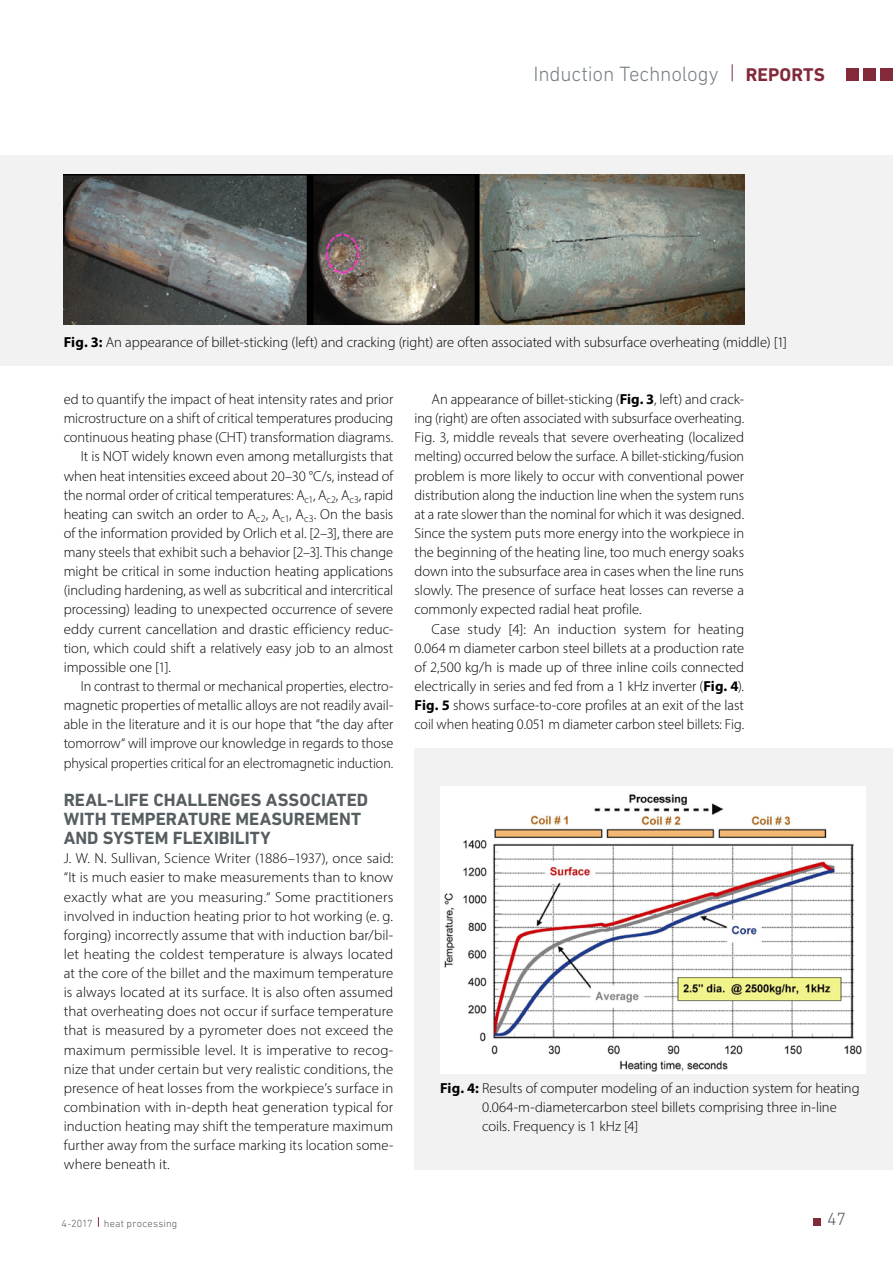
<style>
.page{position:relative;width:893px;height:1263px;background:#fff}
.page>*{position:absolute;margin:0;border:0;box-sizing:border-box;transform-origin:0 0}
.t1{font:300 21px "DIN Next LT Pro";letter-spacing:-.01em;color:#778186}
.t2{font:700 18.75px "DIN Next LT Pro";letter-spacing:.005em;color:#822a3a}
.T_Subline_1_Versal{font:700 18px/19.2px "DIN Next LT Pro";color:#575e62}
.t3{font:300 18px "DIN Next LT Pro";color:#575e62}
.T_Fliesstext_Einzug{font:300 14.55px/19.2px "Myriad Pro";letter-spacing:-.005em;color:#000;text-align:justify}
.T_Fliesstext{font:300 14.55px/19.2px "Myriad Pro";letter-spacing:.01em;color:#000;text-align:justify}
.T_Bildunterschrift{font:300 14.55px/19.2px "Myriad Pro";letter-spacing:-.005em;color:#000}
.t4{font:300 10.5px "DIN Next LT Pro";letter-spacing:.02em;color:#575e62}
.s1{font-weight:700}
</style>
<div class="page">
<div style="left:846px;top:68px;width:13px;height:13px;background:#822a3a"></div>
<div style="left:863px;top:68px;width:13px;height:13px;background:#822a3a"></div>
<div style="left:880px;top:68px;width:13px;height:13px;background:#822a3a"></div>
<div style="left:814px;top:1218px;width:7px;height:7px;background:#822a3a"></div>
<svg style="left:732px;top:64px;width:1px;height:17px"></svg>
<div style="left:0;top:155px;width:893px;height:211px;background:#f2f2f2"></div>
<div style="left:415px;top:748px;width:478px;height:421px;background:#f2f2f2"></div>
<img style="left:64px;top:174px;width:680px;height:151px">
<img style="left:440px;top:787px;width:425px;height:287px">
<h1 class="t1" style="left:534px;top:61px;width:186px">Induction Technology</h1>
<p class="t2" style="left:746px;top:63px;width:81px">REPORTS</p>
<p class="T_Bildunterschrift" style="left:64px;top:332px;width:725px"><span class="s1">Fig. 3:</span> An appearance of billet-sticking (left) and cracking (right) are often associated with subsurface overheating (middle) [1]</p>
<p class="T_Fliesstext_Einzug" style="left:64px;top:389px;width:331px">ed to quantify the impact of heat intensity rates and prior microstructure on a shift of critical temperatures producing continuous heating phase (CHT) transformation diagrams.</p>
<p class="T_Fliesstext_Einzug" style="left:64px;top:447px;width:331px;text-indent:17px">It is NOT widely known even among metallurgists that when heat intensities exceed about 20–30 °C/s, instead of the normal order of critical temperatures: A<sub>c1</sub>, A<sub>c2</sub>, A<sub>c3</sub>, rapid heating can switch an order to A<sub>c2</sub>, A<sub>c1</sub>, A<sub>c3</sub>. On the basis of the information provided by Orlich et al. [2–3], there are many steels that exhibit such a behavior [2–3]. This change might be critical in some induction heating applications (including hardening, as well as subcritical and intercritical processing) leading to unexpected occurrence of severe eddy current cancellation and drastic efficiency reduc&shy;tion, which could shift a relatively easy job to an almost impossible one [1].</p>
<p class="T_Fliesstext_Einzug" style="left:64px;top:676px;width:331px;text-indent:17px">In contrast to thermal or mechanical properties, electro&shy;magnetic properties of metallic alloys are not readily avail&shy;able in the literature and it is our hope that “the day after tomorrow“ will improve our knowledge in regards to those physical properties critical for an electromagnetic induction.</p>
<p class="T_Subline_1_Versal" style="left:64px;top:790px;width:306px">REAL-LIFE CHALLENGES ASSOCIATED<br>WITH TEMPERATURE MEASUREMENT<br>AND SYSTEM FLEXIBILITY</p>
<p class="T_Fliesstext" style="left:64px;top:849px;width:331px">J. W. N. Sullivan, Science Writer (1886–1937), once said: “It is much easier to make measurements than to know exactly what are you measuring.“ Some practitioners involved in induction heating prior to hot working (e. g. forging) incorrectly assume that with induction bar/bil&shy;let heating the coldest temperature is always located at the core of the billet and the maximum temperature is always located at its surface. It is also often assumed that overheating does not occur if surface temperature that is measured by a pyrometer does not exceed the maximum permissible level. It is imperative to recog&shy;nize that under certain but very realistic conditions, the presence of heat losses from the workpiece’s surface in combination with in-depth heat generation typical for induction heating may shift the temperature maximum further away from the surface marking its location some&shy;where beneath it.</p>
<p class="T_Fliesstext_Einzug" style="left:415px;top:389px;width:331px;text-indent:17px">An appearance of billet-sticking (<span class="s1">Fig. 3</span>, left) and crack&shy;ing (right) are often associated with subsurface overheating.<br>Fig. 3, middle reveals that severe overheating (localized melting) occurred below the surface. A billet-sticking/fusion problem is more likely to occur with conventional power distribution along the induction line when the system runs at a rate slower than the nominal for which it was designed.<br>Since the system puts more energy into the workpiece in the beginning of the heating line, too much energy soaks down into the subsurface area in cases when the line runs slowly. The presence of surface heat losses can reverse a commonly expected radial heat profile.</p>
<p class="T_Fliesstext_Einzug" style="left:415px;top:619px;width:331px;text-indent:17px">Case study [4]: An induction system for heating 0.064 m diameter carbon steel billets at a production rate of 2,500 kg/h is made up of three inline coils connected electrically in series and fed from a 1 kHz inverter (<span class="s1">Fig. 4</span>).<br><span class="s1">Fig. 5</span> shows surface-to-core profiles at an exit of the last coil when heating 0.051 m diameter carbon steel billets: Fig.</p>
<p class="T_Bildunterschrift" style="left:482px;top:1078px;width:379px;text-indent:-42px"><span class="s1">Fig. 4:</span> Results of computer modeling of an induction system for heating<br>0.064-m-diametercarbon steel billets comprising three in-line coils. Frequency is 1 kHz [4]</p>
<p class="t4" style="left:62px;top:1217px;width:117px">4-2017 heat processing</p>
<p class="t3" style="left:827px;top:1209px;width:21px">47</p>
</div>
